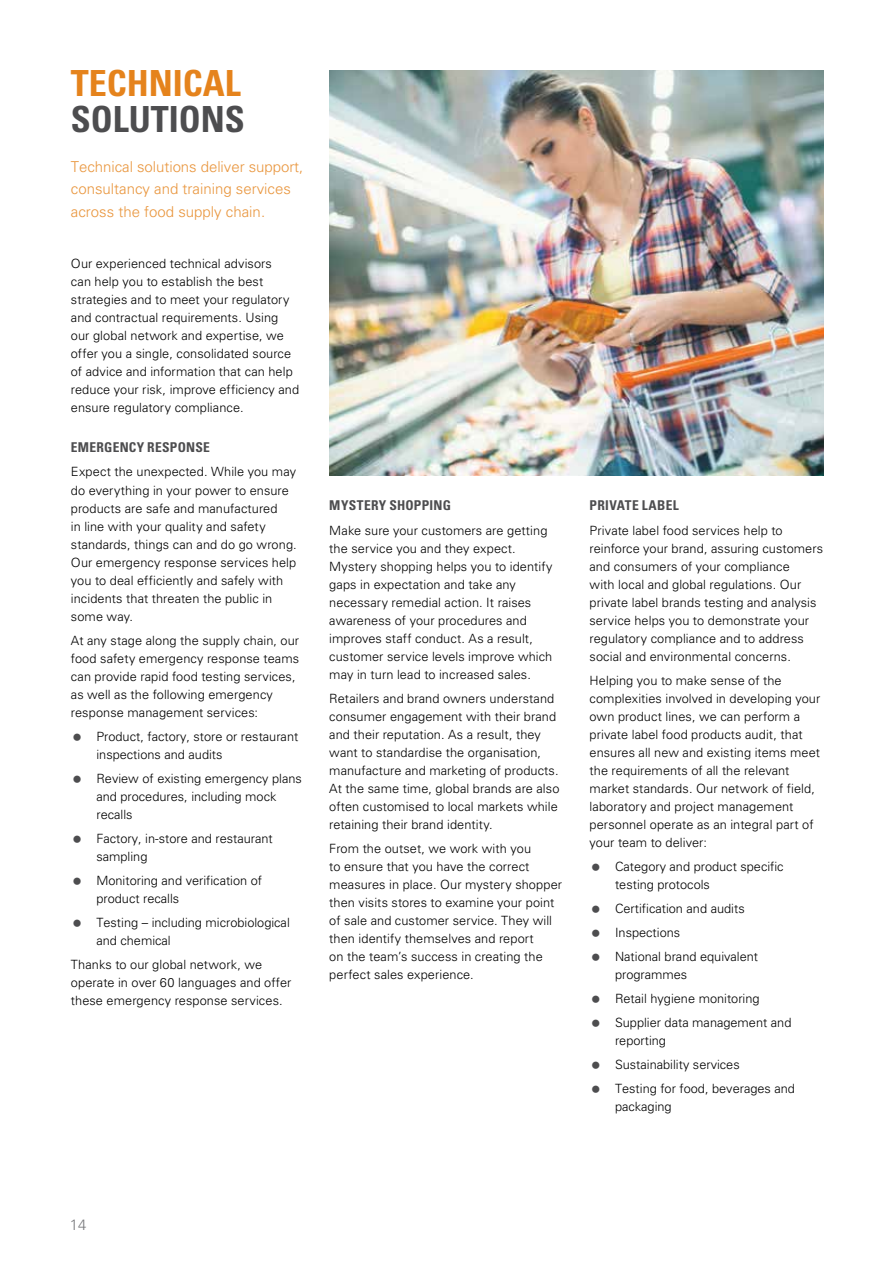
<style>
.page{position:relative;width:893px;height:1263px;background:#fff}
.page>*{position:absolute;margin:0;border:0;box-sizing:border-box;transform-origin:0 0}
.t1{font:700 condensed 36px "Univers";color:#e5831c}
.t2{font:700 condensed 36px "Univers";color:#4d4d4f}
.t3{font:300 15px/22.5px "Univers";color:#e9963e}
.t4{font:300 15px "Univers";color:#77787b}
.t5{font:700 condensed 13.5px "Univers";letter-spacing:.02em;color:#4d4d4f}
.t6{font:300 12.75px/18px "Univers";letter-spacing:.005em;color:#000}
</style>
<div class="page">
<img style="left:329px;top:70px;width:494px;height:405px">
<h1 class="t1" style="left:71px;top:61px;width:172px">TECHNICAL</h1>
<h1 class="t2" style="left:71px;top:97px;width:176px">SOLUTIONS</h1>
<p class="t3" style="left:71px;top:155px;width:234px">Technical solutions deliver support, consultancy and training services across the food supply chain.</p>
<p class="t6" style="left:71px;top:254px;width:230px">Our experienced technical advisors<br>can help you to establish the best strategies and to meet your regulatory and contractual requirements. Using our global network and expertise, we offer you a single, consolidated source of advice and information that can help reduce your risk, improve efficiency and ensure regulatory compliance.</p>
<p class="t5" style="left:71px;top:439px;width:141px">EMERGENCY RESPONSE</p>
<p class="t6" style="left:71px;top:463px;width:227px">Expect the unexpected. While you may do everything in your power to ensure products are safe and manufactured<br>in line with your quality and safety standards, things can and do go wrong.<br>Our emergency response services help you to deal efficiently and safely with incidents that threaten the public in some way.</p>
<p class="t6" style="left:71px;top:631px;width:230px">At any stage along the supply chain, our food safety emergency response teams can provide rapid food testing services, as well as the following emergency response management services:</p>
<p class="t6" style="left:96px;top:727px;width:203px">Product, factory, store or restaurant inspections and audits</p>
<p class="t6" style="left:96px;top:769px;width:207px">Review of existing emergency plans and procedures, including mock recalls</p>
<p class="t6" style="left:96px;top:829px;width:178px">Factory, in-store and restaurant sampling</p>
<p class="t6" style="left:96px;top:871px;width:167px">Monitoring and verification of product recalls</p>
<p class="t6" style="left:96px;top:913px;width:195px">Testing – including microbiological and chemical</p>
<p class="t6" style="left:71px;top:955px;width:222px">Thanks to our global network, we operate in over 60 languages and offer these emergency response services.</p>
<p class="t5" style="left:329px;top:497px;width:123px">MYSTERY SHOPPING</p>
<p class="t6" style="left:329px;top:522px;width:225px">Make sure your customers are getting the service you and they expect.<br>Mystery shopping helps you to identify gaps in expectation and take any necessary remedial action. It raises awareness of your procedures and improves staff conduct. As a result, customer service levels improve which may in turn lead to increased sales.</p>
<p class="t6" style="left:329px;top:690px;width:232px">Retailers and brand owners understand consumer engagement with their brand and their reputation. As a result, they want to standardise the organisation, manufacture and marketing of products.<br>At the same time, global brands are also often customised to local markets while retaining their brand identity.</p>
<p class="t6" style="left:329px;top:840px;width:234px">From the outset, we work with you<br>to ensure that you have the correct measures in place. Our mystery shopper then visits stores to examine your point of sale and customer service. They will then identify themselves and report<br>on the team’s success in creating the perfect sales experience.</p>
<p class="t5" style="left:590px;top:497px;width:91px">PRIVATE LABEL</p>
<p class="t6" style="left:590px;top:522px;width:235px">Private label food services help to reinforce your brand, assuring customers and consumers of your compliance<br>with local and global regulations. Our private label brands testing and analysis service helps you to demonstrate your regulatory compliance and to address social and environmental concerns.</p>
<p class="t6" style="left:590px;top:672px;width:232px">Helping you to make sense of the complexities involved in developing your own product lines, we can perform a private label food products audit, that ensures all new and existing items meet the requirements of all the relevant market standards. Our network of field, laboratory and project management personnel operate as an integral part of your team to deliver:</p>
<p class="t6" style="left:615px;top:858px;width:170px">Category and product specific testing protocols</p>
<p class="t6" style="left:615px;top:897px;width:145px;line-height:24px">Certification and audits<br>Inspections<br>National brand equivalent</p>
<p class="t6" style="left:615px;top:963px;width:178px;line-height:24px">programmes<br>Retail hygiene monitoring<br>Supplier data management and</p>
<p class="t6" style="left:615px;top:1029px;width:181px;line-height:24px">reporting<br>Sustainability services<br>Testing for food, beverages and</p>
<p class="t6" style="left:615px;top:1098px;width:58px">packaging</p>
<p class="t4" style="left:70px;top:1216px;width:18px">14</p>
</div>
